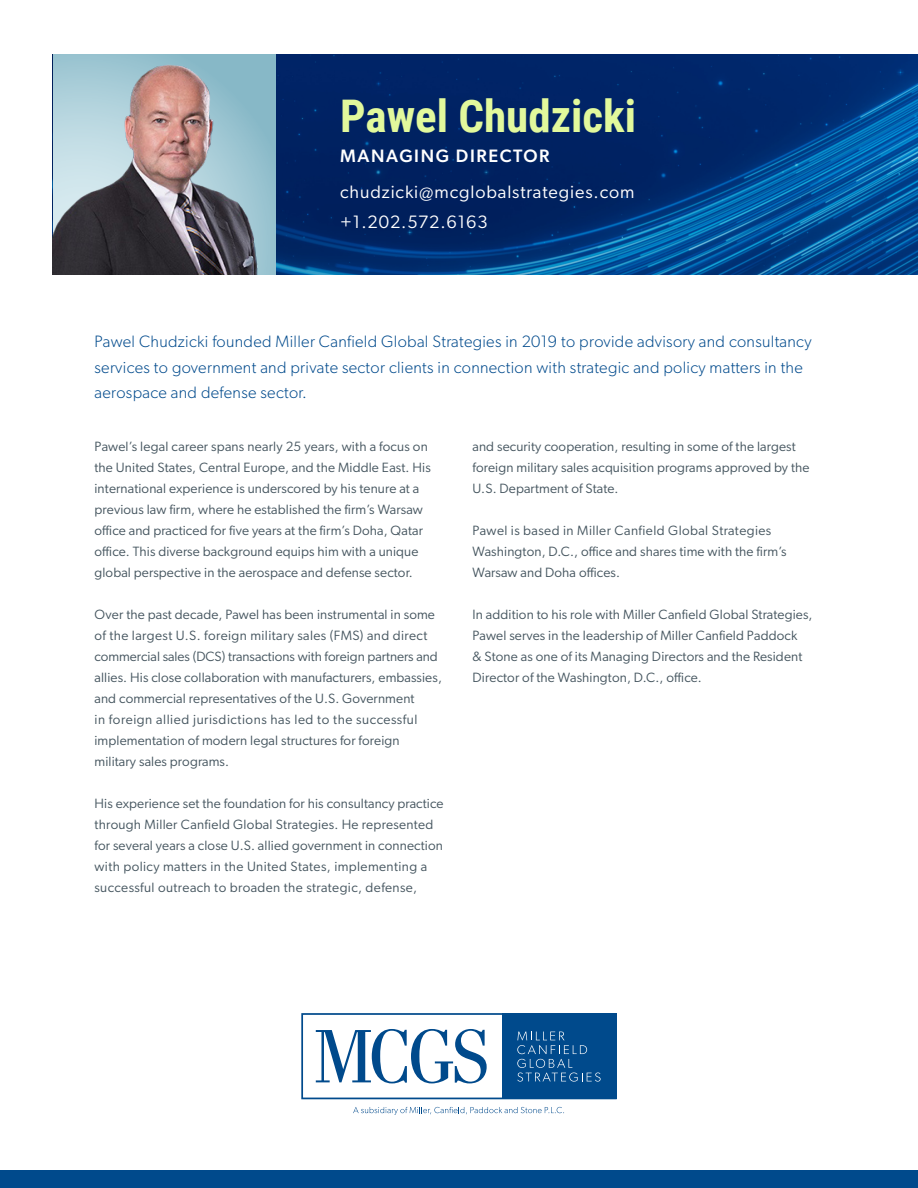
<style>
.page{position:relative;width:918px;height:1188px;background:#fff}
.page>*{position:absolute;margin:0;border:0;box-sizing:border-box;transform-origin:0 0}
.t1{font:700 45px "Roboto Condensed";color:#e2f99c}
.t2{font:18px "Gibson";letter-spacing:.05em;color:#fff}
.t3{font:500 18px "Gibson";letter-spacing:.09em;color:#fff}
.t4{font:300 16.5px/25.5px "Gibson";letter-spacing:.02em;color:#004a8c}
.t5{font:13.5px/21px "Gibson";letter-spacing:.01em;color:#45555f}
</style>
<div class="page">
<img style="left:275px;top:54px;width:643px;height:220px">
<div style="left:0;top:1171px;width:918px;height:17px;background:#004a8c"></div>
<div style="left:301px;top:1013px;width:316px;height:86px;background:#fff;border:2px solid #004a8c"></div>
<div style="left:502px;top:1013px;width:114px;height:86px;background:#004a8c"></div>
<svg style="left:517px;top:1032px;width:84px;height:50px"></svg>
<svg style="left:316px;top:1029px;width:171px;height:54px"></svg>
<svg style="left:353px;top:1107px;width:211px;height:8px"></svg>
<img style="left:53px;top:57px;width:222px;height:217px">
<p class="t1" style="left:340px;top:85px;width:297px">Pawel Chudzicki</p>
<p class="t3" style="left:340px;top:145px;width:211px">MANAGING DIRECTOR</p>
<p class="t2" style="left:340px;top:181px;width:296px">chudzicki@mcglobalstrategies.com</p>
<p class="t2" style="left:340px;top:211px;width:149px">+1.202.572.6163</p>
<p class="t4" style="left:94px;top:329px;width:719px">Pawel Chudzicki founded Miller Canfield Global Strategies in 2019 to provide advisory and consultancy services to government and private sector clients in connection with strategic and policy matters in the aerospace and defense sector.</p>
<p class="t5" style="left:94px;top:435px;width:338px">Pawel’s legal career spans nearly 25 years, with a focus on the United States, Central Europe, and the Middle East. His international experience is underscored by his tenure at a previous law firm, where he established the firm’s Warsaw office and practiced for five years at the firm’s Doha, Qatar office. This diverse background equips him with a unique global perspective in the aerospace and defense sector.</p>
<p class="t5" style="left:94px;top:603px;width:349px">Over the past decade, Pawel has been instrumental in some of the largest U.S. foreign military sales (FMS) and direct commercial sales (DCS) transactions with foreign partners and allies. His close collaboration with manufacturers, embassies, and commercial representatives of the U.S. Government<br>in foreign allied jurisdictions has led to the successful implementation of modern legal structures for foreign military sales programs.</p>
<p class="t5" style="left:94px;top:792px;width:351px">His experience set the foundation for his consultancy practice through Miller Canfield Global Strategies. He represented for several years a close U.S. allied government in connection with policy matters in the United States, implementing a successful outreach to broaden the strategic, defense,</p>
<p class="t5" style="left:472px;top:435px;width:339px">and security cooperation, resulting in some of the largest foreign military sales acquisition programs approved by the<br>U.S. Department of State.</p>
<p class="t5" style="left:472px;top:519px;width:316px">Pawel is based in Miller Canfield Global Strategies<br>Washington, D.C., office and shares time with the firm’s<br>Warsaw and Doha offices.</p>
<p class="t5" style="left:472px;top:603px;width:342px">In addition to his role with Miller Canfield Global Strategies, Pawel serves in the leadership of Miller Canfield Paddock<br>&amp; Stone as one of its Managing Directors and the Resident Director of the Washington, D.C., office.</p>
</div>
